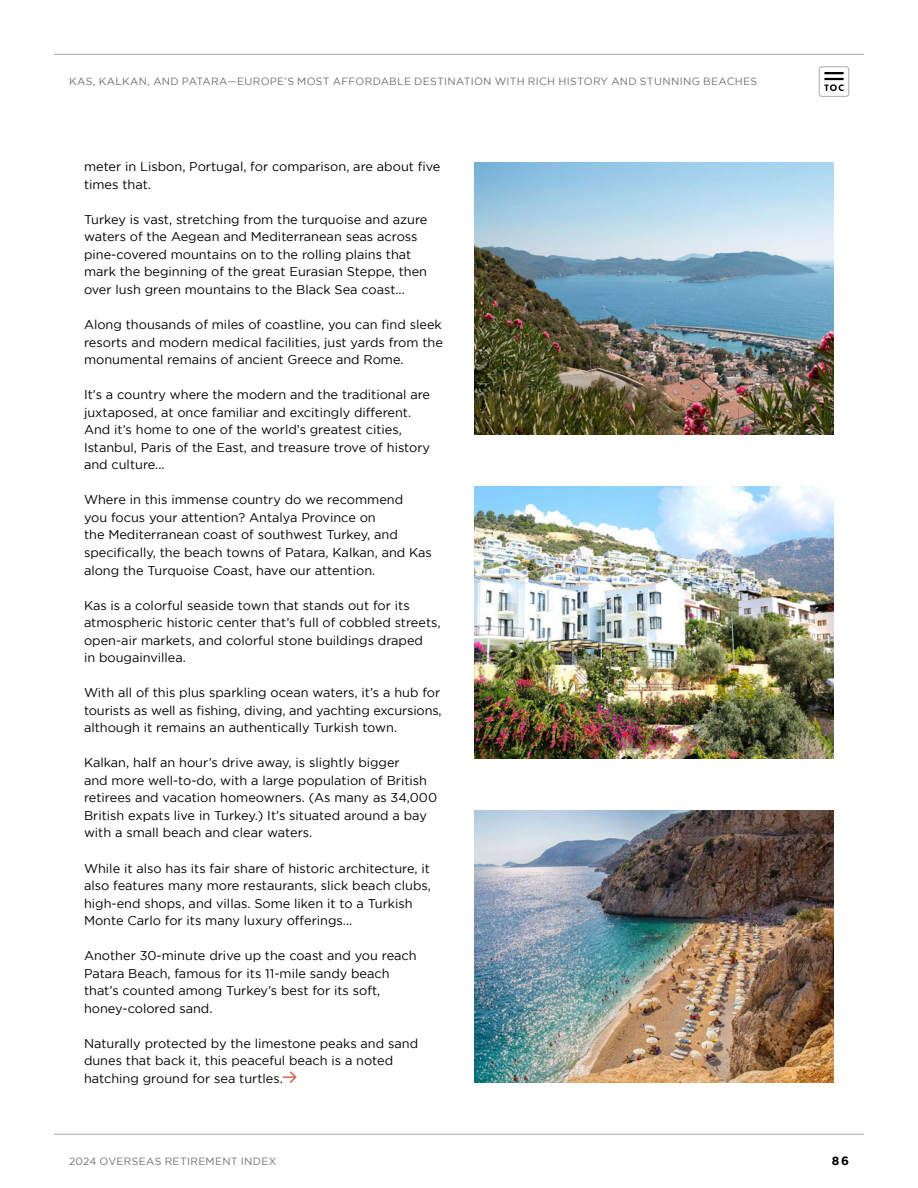
<style>
.page{position:relative;width:918px;height:1188px;background:#fff}
.page>*{position:absolute;margin:0;border:0;box-sizing:border-box;transform-origin:0 0}
.t1{font:12.75px/17.5px "Gotham";color:#000}
.t2{font:700 12px "Gotham";color:#000}
.t3{font:10.5px "Gotham";letter-spacing:.03em;color:#6f7070}
</style>
<div class="page">
<div style="left:819px;top:67px;width:30px;height:30px;border:1px solid #a8abac;border-radius:3px"></div>
<svg style="left:824px;top:72px;width:20px;height:19px"></svg>
<hr style="left:54px;top:54px;width:810px;height:1px;background:#a8abac">
<hr style="left:54px;top:1134px;width:810px;height:1px;background:#a8abac">
<svg style="left:283px;top:1071px;width:14px;height:12px"></svg>
<img style="left:474px;top:162px;width:360px;height:273px">
<img style="left:474px;top:486px;width:360px;height:273px">
<img style="left:474px;top:810px;width:360px;height:273px">
<p class="t3" style="left:69px;top:75px;width:690px">KAS, KALKAN, AND PATARA—EUROPE’S MOST AFFORDABLE DESTINATION WITH RICH HISTORY AND STUNNING BEACHES</p>
<p class="t1" style="left:84px;top:158px;width:358px">meter in Lisbon, Portugal, for comparison, are about five times that.</p>
<p class="t1" style="left:84px;top:210px;width:345px">Turkey is vast, stretching from the turquoise and azure waters of the Aegean and Mediterranean seas across pine-covered mountains on to the rolling plains that mark the beginning of the great Eurasian Steppe, then over lush green mountains to the Black Sea coast...</p>
<p class="t1" style="left:84px;top:316px;width:360px;text-align:justify">Along thousands of miles of coastline, you can find sleek resorts and modern medical facilities, just yards from the monumental remains of ancient Greece and Rome.</p>
<p class="t1" style="left:84px;top:386px;width:348px">It’s a country where the modern and the traditional are juxtaposed, at once familiar and excitingly different.<br>And it’s home to one of the world’s greatest cities, Istanbul, Paris of the East, and treasure trove of history and culture...</p>
<p class="t1" style="left:84px;top:491px;width:349px">Where in this immense country do we recommend<br>you focus your attention? Antalya Province on<br>the Mediterranean coast of southwest Turkey, and specifically, the beach towns of Patara, Kalkan, and Kas along the Turquoise Coast, have our attention.</p>
<p class="t1" style="left:84px;top:596px;width:358px">Kas is a colorful seaside town that stands out for its atmospheric historic center that’s full of cobbled streets, open-air markets, and colorful stone buildings draped<br>in bougainvillea.</p>
<p class="t1" style="left:84px;top:684px;width:359px;text-align:justify">With all of this plus sparkling ocean waters, it’s a hub for tourists as well as fishing, diving, and yachting excursions, although it remains an authentically Turkish town.</p>
<p class="t1" style="left:84px;top:754px;width:355px">Kalkan, half an hour’s drive away, is slightly bigger<br>and more well-to-do, with a large population of British retirees and vacation homeowners. (As many as 34,000<br>British expats live in Turkey.) It’s situated around a bay with a small beach and clear waters.</p>
<p class="t1" style="left:84px;top:859px;width:349px">While it also has its fair share of historic architecture, it also features many more restaurants, slick beach clubs, high-end shops, and villas. Some liken it to a Turkish Monte Carlo for its many luxury offerings...</p>
<p class="t1" style="left:84px;top:947px;width:334px">Another 30-minute drive up the coast and you reach Patara Beach, famous for its 11-mile sandy beach that’s counted among Turkey’s best for its soft, honey-colored sand.</p>
<p class="t1" style="left:84px;top:1034px;width:336px">Naturally protected by the limestone peaks and sand dunes that back it, this peaceful beach is a noted hatching ground for sea turtles.</p>
<p class="t3" style="left:69px;top:1155px;width:209px">2024 OVERSEAS RETIREMENT INDEX</p>
<p class="t2" style="left:832px;top:1154px;width:19px">86</p>
</div>
